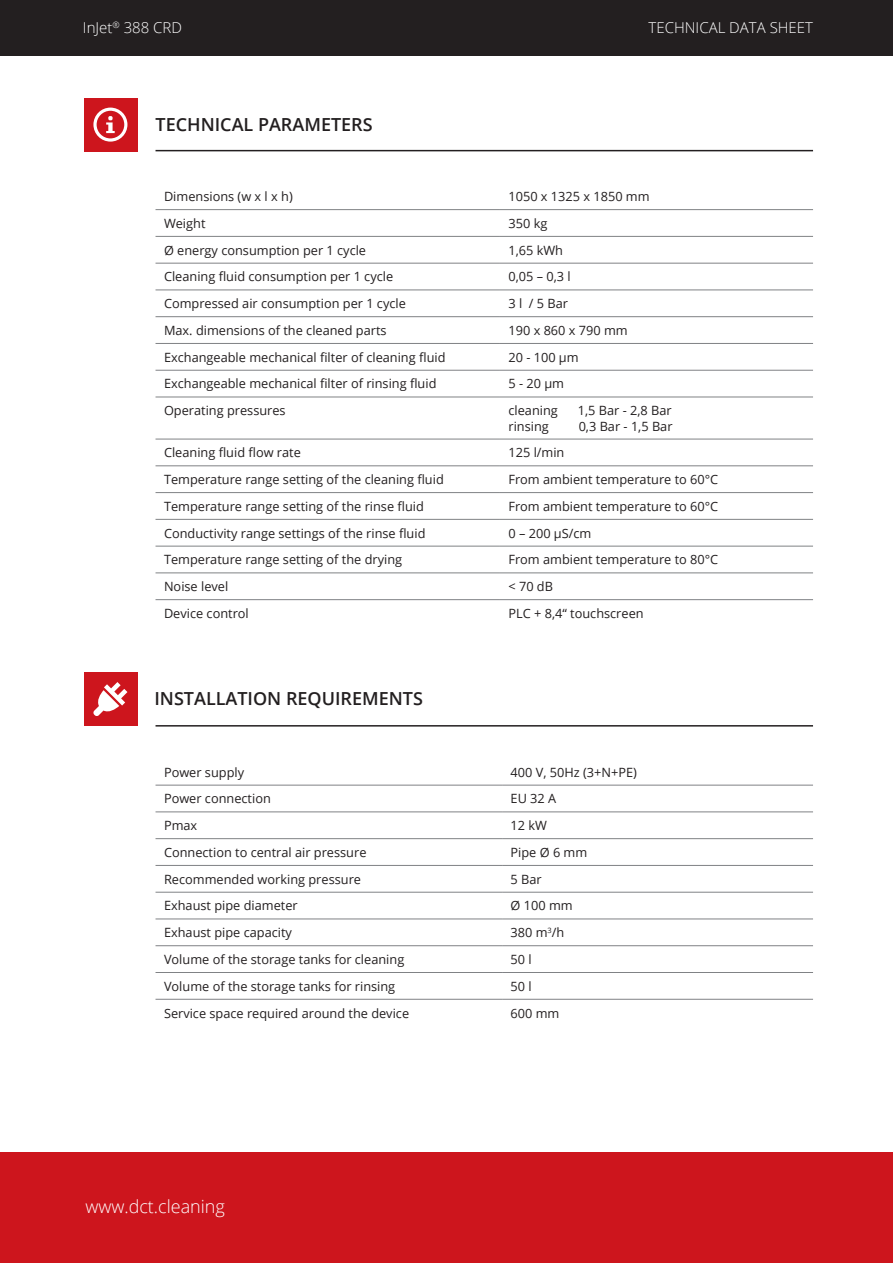
<style>
.page{position:relative;width:893px;height:1263px;background:#fff}
.page>*{position:absolute;margin:0;border:0;box-sizing:border-box;transform-origin:0 0}
.t1{font:600 18px "Open Sans";color:#231f20}
.t2{font:300 18px "Open Sans";color:#fff}
.t3{font:300 15px "Open Sans";color:#fff}
.t4{font:12.75px "Open Sans";color:#231f20}
</style>
<div class="page">
<div style="left:0;top:1152px;width:893px;height:111px;background:#cd151d"></div>
<svg style="left:156px;top:210px;width:657px;height:391px"></svg>
<svg style="left:156px;top:520px;width:657px;height:79px"></svg>
<hr style="left:156px;top:209px;width:344px;height:1px;background:#808285">
<hr style="left:500px;top:209px;width:313px;height:1px;background:#808285">
<hr style="left:156px;top:236px;width:344px;height:1px;background:#808285">
<hr style="left:500px;top:236px;width:313px;height:1px;background:#808285">
<hr style="left:156px;top:263px;width:344px;height:1px;background:#808285">
<hr style="left:500px;top:263px;width:313px;height:1px;background:#808285">
<hr style="left:156px;top:290px;width:344px;height:1px;background:#808285">
<hr style="left:500px;top:290px;width:313px;height:1px;background:#808285">
<hr style="left:156px;top:316px;width:344px;height:1px;background:#808285">
<hr style="left:500px;top:316px;width:313px;height:1px;background:#808285">
<hr style="left:156px;top:343px;width:344px;height:1px;background:#808285">
<hr style="left:500px;top:343px;width:313px;height:1px;background:#808285">
<hr style="left:156px;top:370px;width:344px;height:1px;background:#808285">
<hr style="left:500px;top:370px;width:313px;height:1px;background:#808285">
<hr style="left:156px;top:397px;width:344px;height:1px;background:#808285">
<hr style="left:500px;top:397px;width:313px;height:1px;background:#808285">
<hr style="left:156px;top:439px;width:344px;height:1px;background:#808285">
<hr style="left:500px;top:439px;width:313px;height:1px;background:#808285">
<hr style="left:156px;top:465px;width:344px;height:1px;background:#808285">
<hr style="left:500px;top:465px;width:313px;height:1px;background:#808285">
<hr style="left:156px;top:492px;width:344px;height:1px;background:#808285">
<hr style="left:500px;top:492px;width:313px;height:1px;background:#808285">
<hr style="left:156px;top:519px;width:344px;height:1px;background:#808285">
<hr style="left:500px;top:519px;width:313px;height:1px;background:#808285">
<hr style="left:156px;top:546px;width:344px;height:1px;background:#808285">
<hr style="left:500px;top:546px;width:313px;height:1px;background:#808285">
<hr style="left:156px;top:572px;width:344px;height:1px;background:#808285">
<hr style="left:500px;top:572px;width:313px;height:1px;background:#808285">
<hr style="left:156px;top:599px;width:344px;height:1px;background:#808285">
<hr style="left:500px;top:599px;width:313px;height:1px;background:#808285">
<div style="left:84px;top:98px;width:53px;height:53px;background:#cd151d"></div>
<svg style="left:93px;top:108px;width:34px;height:34px"></svg>
<div style="left:84px;top:672px;width:53px;height:54px;background:#cd151d"></div>
<svg style="left:156px;top:784px;width:657px;height:1px"></svg>
<svg style="left:156px;top:812px;width:657px;height:135px"></svg>
<svg style="left:156px;top:998px;width:657px;height:1px"></svg>
<hr style="left:156px;top:785px;width:346px;height:1px;background:#808285">
<hr style="left:502px;top:785px;width:311px;height:1px;background:#808285">
<hr style="left:156px;top:811px;width:346px;height:1px;background:#808285">
<hr style="left:502px;top:811px;width:311px;height:1px;background:#808285">
<hr style="left:156px;top:838px;width:346px;height:1px;background:#808285">
<hr style="left:502px;top:838px;width:311px;height:1px;background:#808285">
<hr style="left:156px;top:865px;width:346px;height:1px;background:#808285">
<hr style="left:502px;top:865px;width:311px;height:1px;background:#808285">
<hr style="left:156px;top:892px;width:346px;height:1px;background:#808285">
<hr style="left:502px;top:892px;width:311px;height:1px;background:#808285">
<hr style="left:156px;top:918px;width:346px;height:1px;background:#808285">
<hr style="left:502px;top:918px;width:311px;height:1px;background:#808285">
<hr style="left:156px;top:945px;width:346px;height:1px;background:#808285">
<hr style="left:502px;top:945px;width:311px;height:1px;background:#808285">
<hr style="left:156px;top:972px;width:346px;height:1px;background:#808285">
<hr style="left:502px;top:972px;width:311px;height:1px;background:#808285">
<hr style="left:156px;top:999px;width:346px;height:1px;background:#808285">
<hr style="left:502px;top:999px;width:311px;height:1px;background:#808285">
<svg style="left:93px;top:682px;width:34px;height:34px"></svg>
<div style="left:0;top:0;width:893px;height:55px;background:#231f20"></div>
<hr style="left:156px;top:150px;width:657px;height:1px;background:#231f20">
<hr style="left:156px;top:725px;width:657px;height:1px;background:#231f20">
<p class="t3" style="left:83px;top:17px;width:101px">InJet<sup>®</sup> 388 CRD</p>
<p class="t3" style="left:648px;top:17px;width:166px">TECHNICAL DATA SHEET</p>
<h1 class="t1" style="left:156px;top:112px;width:219px">TECHNICAL PARAMETERS</h1>
<p class="t4" style="left:164px;top:188px;width:130px">Dimensions (w x l x h)</p>
<p class="t4" style="left:508px;top:188px;width:143px">1050 x 1325 x 1850 mm</p>
<p class="t4" style="left:164px;top:214px;width:43px">Weight</p>
<p class="t4" style="left:508px;top:214px;width:40px">350 kg</p>
<p class="t4" style="left:164px;top:241px;width:204px">Ø energy consumption per 1 cycle</p>
<p class="t4" style="left:508px;top:241px;width:56px">1,65 kWh</p>
<p class="t4" style="left:164px;top:268px;width:231px">Cleaning fluid consumption per 1 cycle</p>
<p class="t4" style="left:508px;top:268px;width:64px">0,05 – 0,3 l</p>
<p class="t4" style="left:164px;top:295px;width:243px">Compressed air consumption per 1 cycle</p>
<p class="t4" style="left:508px;top:295px;width:61px">3 l / 5 Bar</p>
<p class="t4" style="left:164px;top:322px;width:224px">Max. dimensions of the cleaned parts</p>
<p class="t4" style="left:508px;top:322px;width:121px">190 x 860 x 790 mm</p>
<p class="t4" style="left:164px;top:348px;width:283px">Exchangeable mechanical filter of cleaning fluid</p>
<p class="t4" style="left:508px;top:348px;width:72px">20 - 100 μm</p>
<p class="t4" style="left:164px;top:375px;width:274px">Exchangeable mechanical filter of rinsing fluid</p>
<p class="t4" style="left:508px;top:375px;width:57px">5 - 20 μm</p>
<p class="t4" style="left:164px;top:402px;width:123px">Operating pressures</p>
<p class="t4" style="left:508px;top:402px;width:51px">cleaning</p>
<p class="t4" style="left:578px;top:402px;width:95px">1,5 Bar - 2,8 Bar</p>
<p class="t4" style="left:508px;top:417px;width:42px">rinsing</p>
<p class="t4" style="left:579px;top:417px;width:95px">0,3 Bar - 1,5 Bar</p>
<p class="t4" style="left:164px;top:444px;width:138px">Cleaning fluid flow rate</p>
<p class="t4" style="left:508px;top:444px;width:58px">125 l/min</p>
<p class="t4" style="left:164px;top:471px;width:281px">Temperature range setting of the cleaning fluid</p>
<p class="t4" style="left:508px;top:471px;width:211px">From ambient temperature to 60°C</p>
<p class="t4" style="left:164px;top:497px;width:261px">Temperature range setting of the rinse fluid</p>
<p class="t4" style="left:508px;top:497px;width:211px">From ambient temperature to 60°C</p>
<p class="t4" style="left:164px;top:524px;width:263px">Conductivity range settings of the rinse fluid</p>
<p class="t4" style="left:508px;top:524px;width:84px">0 – 200 μS/cm</p>
<p class="t4" style="left:164px;top:551px;width:240px">Temperature range setting of the drying</p>
<p class="t4" style="left:508px;top:551px;width:211px">From ambient temperature to 80°C</p>
<p class="t4" style="left:164px;top:578px;width:66px">Noise level</p>
<p class="t4" style="left:508px;top:578px;width:46px">&lt; 70 dB</p>
<p class="t4" style="left:164px;top:604px;width:86px">Device control</p>
<p class="t4" style="left:508px;top:604px;width:137px">PLC + 8,4“ touchscreen</p>
<h1 class="t1" style="left:154px;top:686px;width:270px">INSTALLATION REQUIREMENTS</h1>
<p class="t4" style="left:164px;top:763px;width:82px">Power supply</p>
<p class="t4" style="left:511px;top:763px;width:128px">400 V, 50Hz (3+N+PE)</p>
<p class="t4" style="left:164px;top:790px;width:108px">Power connection</p>
<p class="t4" style="left:511px;top:790px;width:47px">EU 32 A</p>
<p class="t4" style="left:164px;top:817px;width:35px">Pmax</p>
<p class="t4" style="left:511px;top:817px;width:38px">12 kW</p>
<p class="t4" style="left:164px;top:843px;width:204px">Connection to central air pressure</p>
<p class="t4" style="left:511px;top:843px;width:78px">Pipe Ø 6 mm</p>
<p class="t4" style="left:164px;top:870px;width:198px">Recommended working pressure</p>
<p class="t4" style="left:511px;top:870px;width:33px">5 Bar</p>
<p class="t4" style="left:164px;top:897px;width:135px">Exhaust pipe diameter</p>
<p class="t4" style="left:511px;top:897px;width:64px">Ø 100 mm</p>
<p class="t4" style="left:164px;top:924px;width:130px">Exhaust pipe capacity</p>
<p class="t4" style="left:511px;top:924px;width:55px">380 m<sup>3</sup>/h</p>
<p class="t4" style="left:164px;top:951px;width:242px">Volume of the storage tanks for cleaning</p>
<p class="t4" style="left:511px;top:951px;width:23px">50 l</p>
<p class="t4" style="left:164px;top:977px;width:233px">Volume of the storage tanks for rinsing</p>
<p class="t4" style="left:511px;top:977px;width:23px">50 l</p>
<p class="t4" style="left:164px;top:1004px;width:247px">Service space required around the device</p>
<p class="t4" style="left:511px;top:1004px;width:50px">600 mm</p>
<h1 class="t2" style="left:85px;top:1194px;width:141px">www.dct.cleaning</h1>
</div>
